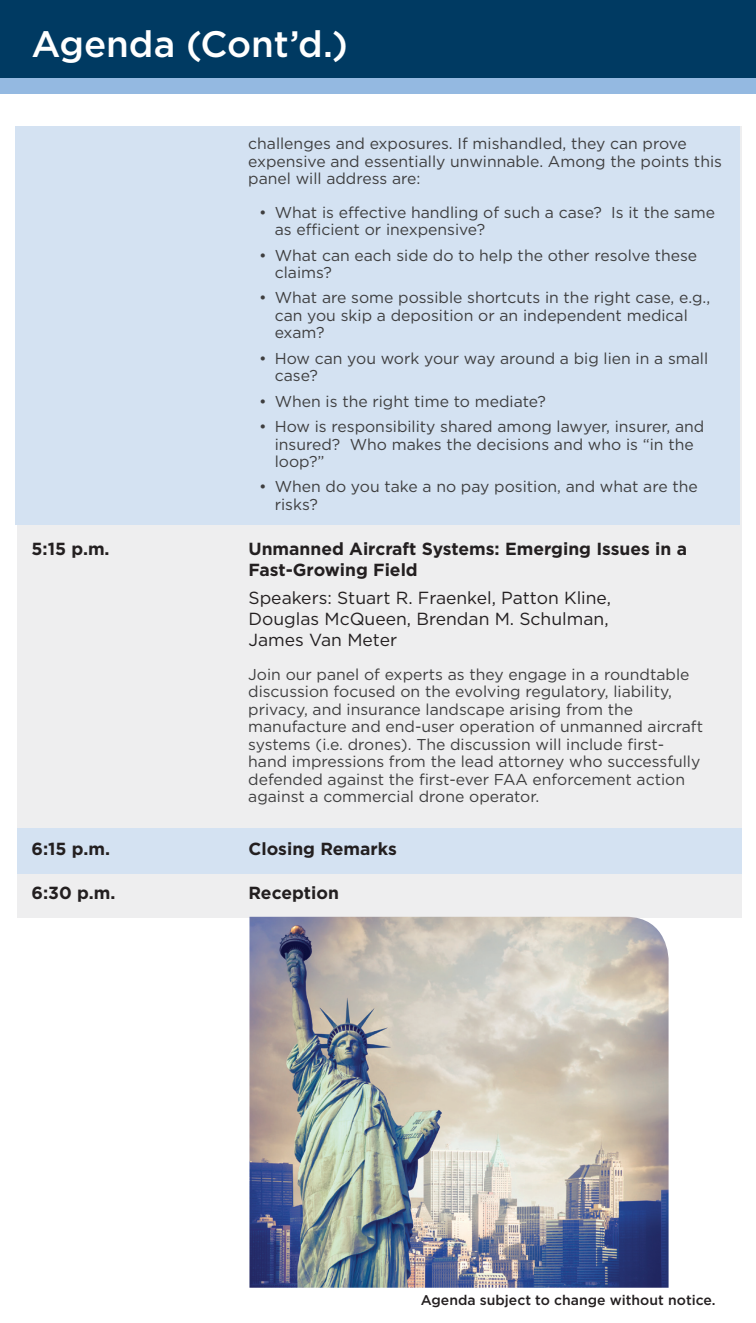
<style>
.page{position:relative;width:756px;height:1323px;background:#fff}
.page>*{position:absolute;margin:0;border:0;box-sizing:border-box;transform-origin:0 0}
.t1{font:500 36.75px "Gotham";color:#fff}
.Agenda-TIME{font:700 17.5px/21px "Gotham";color:#231f20}
.Agenda-Names{font:17.5px/21px "Gotham";color:#231f20}
.Agenda-Descrip{font:15.75px/17.5px "Gotham";color:#3e3e3f}
.t2{font:500 14px "Gotham";color:#231f20}
</style>
<div class="page">
<div style="left:17px;top:126px;width:725px;height:791px;background:#eeeeef"></div>
<div style="left:16px;top:126px;width:724px;height:398px;background:#d4e2f2"></div>
<div style="left:0;top:0;width:756px;height:79px;background:#003a62"></div>
<div style="left:0;top:78px;width:756px;height:16px;background:#94b9e1"></div>
<img style="left:249px;top:917px;width:420px;height:371px">
<div style="left:17px;top:828px;width:725px;height:45px;background:#d4e2f2"></div>
<p class="t1" style="left:32px;top:23px;width:318px">Agenda (Cont’d.)</p>
<p class="Agenda-Descrip" style="left:248px;top:135px;width:475px">challenges and exposures. If mishandled, they can prove expensive and essentially unwinnable. Among the points this panel will address are:</p>
<p class="Agenda-Descrip" style="left:275px;top:203px;width:442px;text-indent:-16px">• What is effective handling of such a case? Is it the same as efficient or inexpensive?</p>
<p class="Agenda-Descrip" style="left:275px;top:246px;width:424px;text-indent:-16px">• What can each side do to help the other resolve these claims?</p>
<p class="Agenda-Descrip" style="left:275px;top:289px;width:437px;text-indent:-16px">• What are some possible shortcuts in the right case, e.g., can you skip a deposition or an independent medical exam?</p>
<p class="Agenda-Descrip" style="left:275px;top:349px;width:435px;text-indent:-16px">• How can you work your way around a big lien in a small case?</p>
<p class="Agenda-Descrip" style="left:259px;top:392px;width:289px">• When is the right time to mediate?</p>
<p class="Agenda-Descrip" style="left:275px;top:418px;width:431px;text-indent:-16px">• How is responsibility shared among lawyer, insurer, and insured? Who makes the decisions and who is “in the loop?”</p>
<p class="Agenda-Descrip" style="left:275px;top:478px;width:425px;text-indent:-16px">• When do you take a no pay position, and what are the risks?</p>
<p class="Agenda-TIME" style="left:32px;top:537px;width:80px">5:15 p.m.</p>
<p class="Agenda-TIME" style="left:248px;top:537px;width:440px">Unmanned Aircraft Systems: Emerging Issues in a<br>Fast-Growing Field</p>
<p class="Agenda-Names" style="left:248px;top:587px;width:364px">Speakers: Stuart R. Fraenkel, Patton Kline,<br>Douglas McQueen, Brendan M. Schulman,<br>James Van Meter</p>
<p class="Agenda-Descrip" style="left:248px;top:665px;width:456px">Join our panel of experts as they engage in a roundtable discussion focused on the evolving regulatory, liability, privacy, and insurance landscape arising from the manufacture and end-user operation of unmanned aircraft systems (i.e. drones). The discussion will include first&shy;hand impressions from the lead attorney who successfully defended against the first-ever FAA enforcement action against a commercial drone operator.</p>
<p class="Agenda-TIME" style="left:32px;top:838px;width:80px">6:15 p.m.</p>
<p class="Agenda-TIME" style="left:248px;top:838px;width:150px">Closing Remarks</p>
<p class="Agenda-TIME" style="left:32px;top:882px;width:85px">6:30 p.m.</p>
<p class="Agenda-TIME" style="left:248px;top:882px;width:92px">Reception</p>
<p class="t2" style="left:421px;top:1292px;width:296px">Agenda subject to change without notice.</p>
</div>
